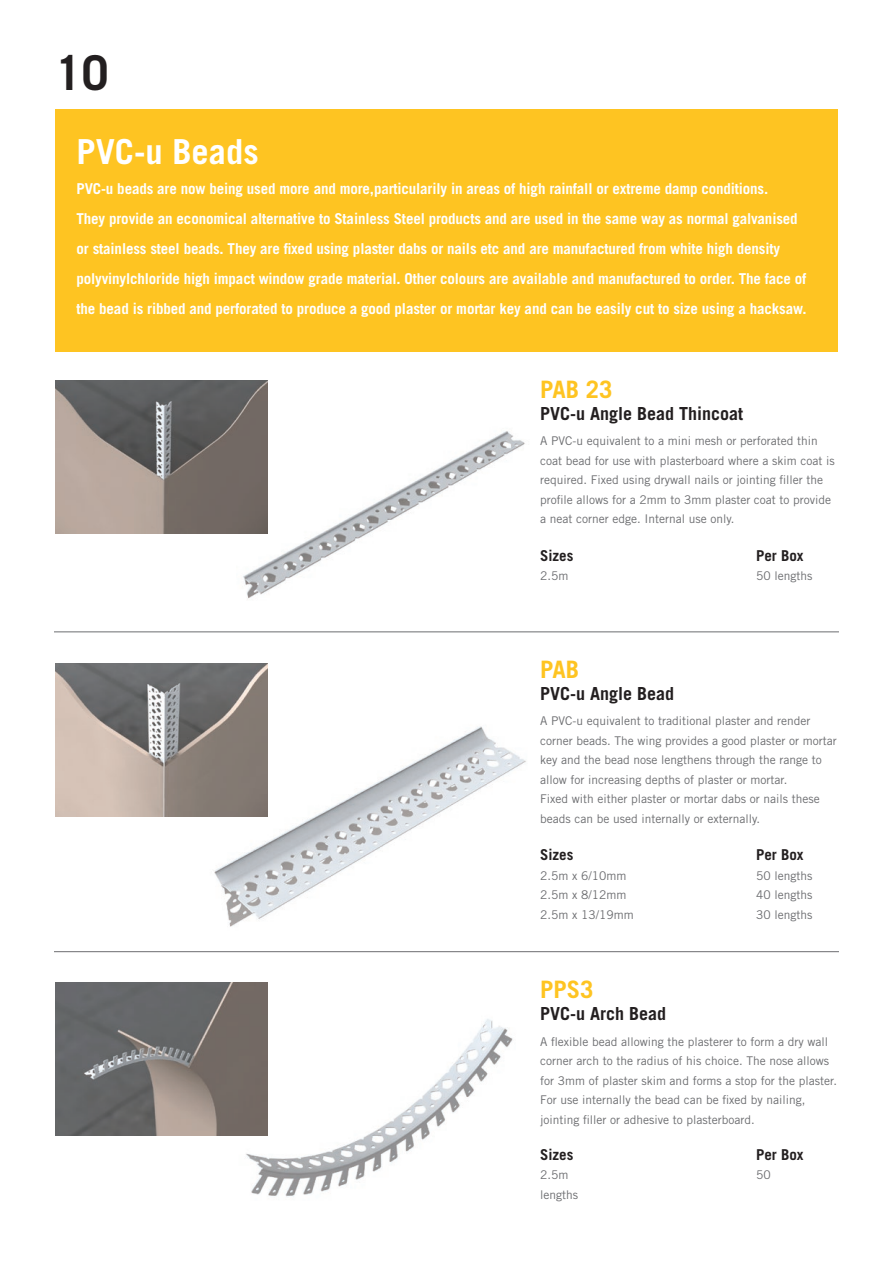
<style>
.page{position:relative;width:893px;height:1263px;background:#fff}
.page>*{position:absolute;margin:0;border:0;box-sizing:border-box;transform-origin:0 0}
.t1{font:700 48px "Trade Gothic LT Std";color:#231f20}
.t2{font:700 34.5px "Trade Gothic LT Std";color:#fff}
.t3{font:700 24px "Trade Gothic LT Std";color:#fec422}
.t4{font:700 18px "Trade Gothic LT Std";color:#231f20}
.t5{font:700 15px/30px "Trade Gothic LT Std";letter-spacing:-.01em;color:#fff}
.t6{font:700 15px "Trade Gothic LT Std";color:#231f20}
.t7{font:12px/19.5px "Trade Gothic LT Std";color:#6c6d70}
</style>
<div class="page">
<hr style="left:54px;top:631px;width:785px;height:1px;background:#6c6d70">
<hr style="left:54px;top:951px;width:785px;height:1px;background:#6c6d70">
<img style="left:237px;top:431px;width:288px;height:168px">
<img style="left:206px;top:726px;width:320px;height:201px">
<img style="left:206px;top:1019px;width:307px;height:178px">
<img style="left:55px;top:381px;width:213px;height:152px">
<img style="left:55px;top:663px;width:213px;height:153px">
<img style="left:55px;top:982px;width:213px;height:153px">
<div style="left:55px;top:109px;width:783px;height:242px;background:#fec422"></div>
<h1 class="t1" style="left:55px;top:43px;width:55px">10</h1>
<p class="t2" style="left:77px;top:131px;width:184px">PVC-u Beads</p>
<p class="t5" style="left:77px;top:174px;width:731px">PVC-u beads are now being used more and more,particularily in areas of high rainfall or extreme damp conditions.<br>They provide an economical alternative to Stainless Steel products and are used in the same way as normal galvanised or stainless steel beads. They are fixed using plaster dabs or nails etc and are manufactured from white high density polyvinylchloride high impact window grade material. Other colours are available and manufactured to order. The face of the bead is ribbed and perforated to produce a good plaster or mortar key and can be easily cut to size using a hacksaw.</p>
<p class="t3" style="left:540px;top:375px;width:74px">PAB 23</p>
<p class="t4" style="left:540px;top:402px;width:205px">PVC-u Angle Bead Thincoat</p>
<p class="t7" style="left:540px;top:431px;width:296px">A PVC-u equivalent to a mini mesh or perforated thin coat bead for use with plasterboard where a skim coat is required. Fixed using drywall nails or jointing filler the profile allows for a 2mm to 3mm plaster coat to provide a neat corner edge. Internal use only.</p>
<p class="t6" style="left:540px;top:546px;width:35px">Sizes</p>
<p class="t6" style="left:756px;top:546px;width:49px">Per Box</p>
<p class="t7" style="left:540px;top:566px;width:30px">2.5m</p>
<p class="t7" style="left:756px;top:566px;width:58px">50 lengths</p>
<p class="t3" style="left:540px;top:655px;width:41px">PAB</p>
<p class="t4" style="left:540px;top:682px;width:136px">PVC-u Angle Bead</p>
<p class="t7" style="left:540px;top:711px;width:298px">A PVC-u equivalent to traditional plaster and render corner beads. The wing provides a good plaster or mortar key and the bead nose lengthens through the range to allow for increasing depths of plaster or mortar.</p>
<p class="t7" style="left:540px;top:789px;width:281px">Fixed with either plaster or mortar dabs or nails these beads can be used internally or externally.</p>
<p class="t6" style="left:540px;top:846px;width:35px">Sizes</p>
<p class="t6" style="left:756px;top:846px;width:49px">Per Box</p>
<p class="t7" style="left:540px;top:866px;width:88px">2.5m x 6/10mm</p>
<p class="t7" style="left:756px;top:866px;width:58px">50 lengths</p>
<p class="t7" style="left:540px;top:885px;width:88px">2.5m x 8/12mm</p>
<p class="t7" style="left:756px;top:885px;width:58px">40 lengths</p>
<p class="t7" style="left:540px;top:905px;width:95px">2.5m x 13/19mm</p>
<p class="t7" style="left:756px;top:905px;width:58px">30 lengths</p>
<p class="t3" style="left:540px;top:975px;width:55px">PPS3</p>
<p class="t4" style="left:540px;top:1002px;width:128px">PVC-u Arch Bead</p>
<p class="t7" style="left:540px;top:1031px;width:299px">A flexible bead allowing the plasterer to form a dry wall corner arch to the radius of his choice. The nose allows for 3mm of plaster skim and forms a stop for the plaster.<br>For use internally the bead can be fixed by nailing, jointing filler or adhesive to plasterboard.</p>
<p class="t6" style="left:540px;top:1145px;width:35px">Sizes</p>
<p class="t6" style="left:756px;top:1145px;width:49px">Per Box</p>
<p class="t7" style="left:540px;top:1165px;width:30px">2.5m</p>
<p class="t7" style="left:756px;top:1165px;width:16px">50</p>
<p class="t7" style="left:540px;top:1184px;width:40px">lengths</p>
</div>
